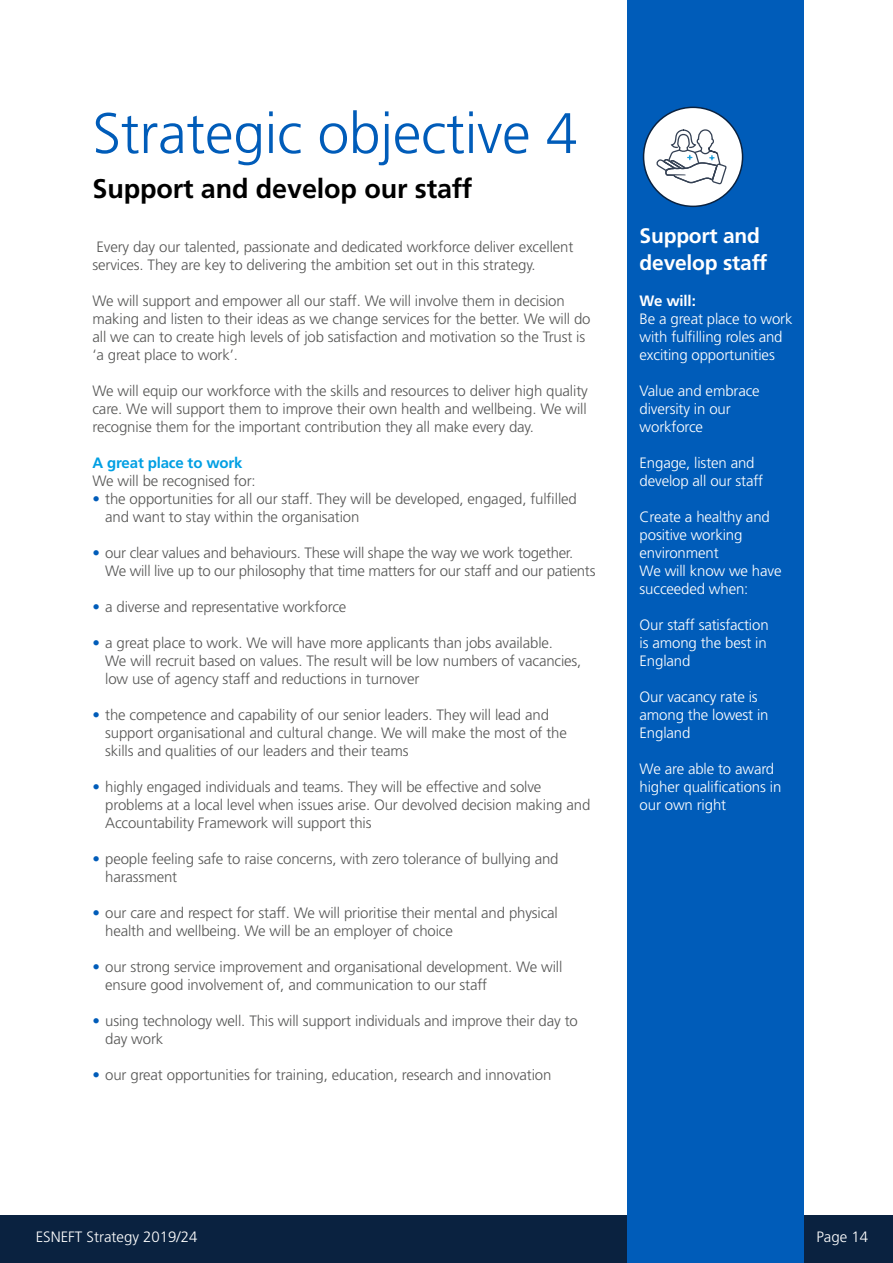
<style>
.page{position:relative;width:893px;height:1263px;background:#fff}
.page>*{position:absolute;margin:0;border:0;box-sizing:border-box;transform-origin:0 0}
.t1{font:300 57px "Frutiger";letter-spacing:-.005em;color:#005cb9}
.t2{font:700 27px "Frutiger";letter-spacing:-.005em;color:#000}
.t3{font:700 21px/27px "Frutiger";letter-spacing:-.01em;color:#fff}
.t4{font:300 15px/18px "Frutiger";letter-spacing:-.01em;color:#575756}
.t5{font:300 15px/18px "Frutiger";letter-spacing:-.01em;color:#fff}
.t6{font:700 15px "Frutiger";letter-spacing:-.01em;color:#009fe3}
.t7{font:700 15px "Frutiger";letter-spacing:-.01em;color:#fff}
.s1{color:#005cb9}
</style>
<div class="page">
<div style="left:0;top:1215px;width:893px;height:48px;background:#0a2240"></div>
<div style="left:627px;top:0;width:177px;height:1263px;background:#005cb9"></div>
<div style="left:644px;top:107px;width:99px;height:99px;background:#fff;border-radius:50%"></div>
<div style="left:643px;top:107px;width:100px;height:100px;border:2px solid #0a2240;border-radius:50%"></div>
<svg style="left:656px;top:129px;width:70px;height:55px"></svg>
<h1 class="t1" style="left:92px;top:101px;width:487px">Strategic objective 4</h1>
<h2 class="t2" style="left:92px;top:173px;width:381px">Support and develop our staff</h2>
<p class="t4" style="left:92px;top:238px;width:482px">Every day our talented, passionate and dedicated workforce deliver excellent services. They are key to delivering the ambition set out in this strategy.</p>
<p class="t4" style="left:92px;top:292px;width:500px">We will support and empower all our staff. We will involve them in decision making and listen to their ideas as we change services for the better. We will do all we can to create high levels of job satisfaction and motivation so the Trust is ‘a great place to work’.</p>
<p class="t4" style="left:92px;top:382px;width:497px;text-align:justify">We will equip our workforce with the skills and resources to deliver high quality care. We will support them to improve their own health and wellbeing. We will recognise them for the important contribution they all make every day.</p>
<p class="t6" style="left:92px;top:454px;width:152px">A great place to work</p>
<p class="t4" style="left:92px;top:472px;width:165px">We will be recognised for:</p>
<p class="t4" style="left:105px;top:490px;width:473px;text-indent:-13px"><span class="s1">•</span> the opportunities for all our staff. They will be developed, engaged, fulfilled and want to stay within the organisation</p>
<p class="t4" style="left:105px;top:544px;width:492px;text-indent:-13px"><span class="s1">•</span> our clear values and behaviours. These will shape the way we work together.<br>We will live up to our philosophy that time matters for our staff and our patients</p>
<p class="t4" style="left:92px;top:598px;width:255px"><span class="s1">•</span> a diverse and representative workforce</p>
<p class="t4" style="left:105px;top:634px;width:478px;text-indent:-13px"><span class="s1">•</span> a great place to work. We will have more applicants than jobs available.<br>We will recruit based on values. The result will be low numbers of vacancies, low use of agency staff and reductions in turnover</p>
<p class="t4" style="left:105px;top:706px;width:463px;text-indent:-13px"><span class="s1">•</span> the competence and capability of our senior leaders. They will lead and support organisational and cultural change. We will make the most of the skills and qualities of our leaders and their teams</p>
<p class="t4" style="left:105px;top:778px;width:487px;text-indent:-13px"><span class="s1">•</span> highly engaged individuals and teams. They will be effective and solve problems at a local level when issues arise. Our devolved decision making and<br>Accountability Framework will support this</p>
<p class="t4" style="left:105px;top:850px;width:455px;text-indent:-13px"><span class="s1">•</span> people feeling safe to raise concerns, with zero tolerance of bullying and harassment</p>
<p class="t4" style="left:105px;top:904px;width:454px;text-indent:-13px"><span class="s1">•</span> our care and respect for staff. We will prioritise their mental and physical health and wellbeing. We will be an employer of choice</p>
<p class="t4" style="left:105px;top:958px;width:459px;text-indent:-13px"><span class="s1">•</span> our strong service improvement and organisational development. We will ensure good involvement of, and communication to our staff</p>
<p class="t4" style="left:105px;top:1012px;width:474px;text-indent:-13px"><span class="s1">•</span> using technology well. This will support individuals and improve their day to day work</p>
<p class="t4" style="left:92px;top:1066px;width:460px"><span class="s1">•</span> our great opportunities for training, education, research and innovation</p>
<h3 class="t3" style="left:640px;top:222px;width:129px">Support and develop staff</h3>
<p class="t7" style="left:640px;top:292px;width:58px">We will:</p>
<p class="t5" style="left:640px;top:310px;width:154px">Be a great place to work with fulfilling roles and exciting opportunities</p>
<p class="t5" style="left:640px;top:382px;width:122px">Value and embrace diversity in our workforce</p>
<p class="t5" style="left:640px;top:454px;width:125px">Engage, listen and develop all our staff</p>
<p class="t5" style="left:640px;top:508px;width:143px">Create a healthy and positive working environment<br>We will know we have succeeded when:</p>
<p class="t5" style="left:640px;top:616px;width:131px">Our staff satisfaction is among the best in<br>England</p>
<p class="t5" style="left:640px;top:688px;width:130px">Our vacancy rate is among the lowest in<br>England</p>
<p class="t5" style="left:640px;top:760px;width:143px">We are able to award higher qualifications in our own right</p>
<p class="t5" style="left:36px;top:1228px;width:163px">ESNEFT Strategy 2019/24</p>
<p class="t5" style="left:816px;top:1228px;width:53px">Page 14</p>
</div>
